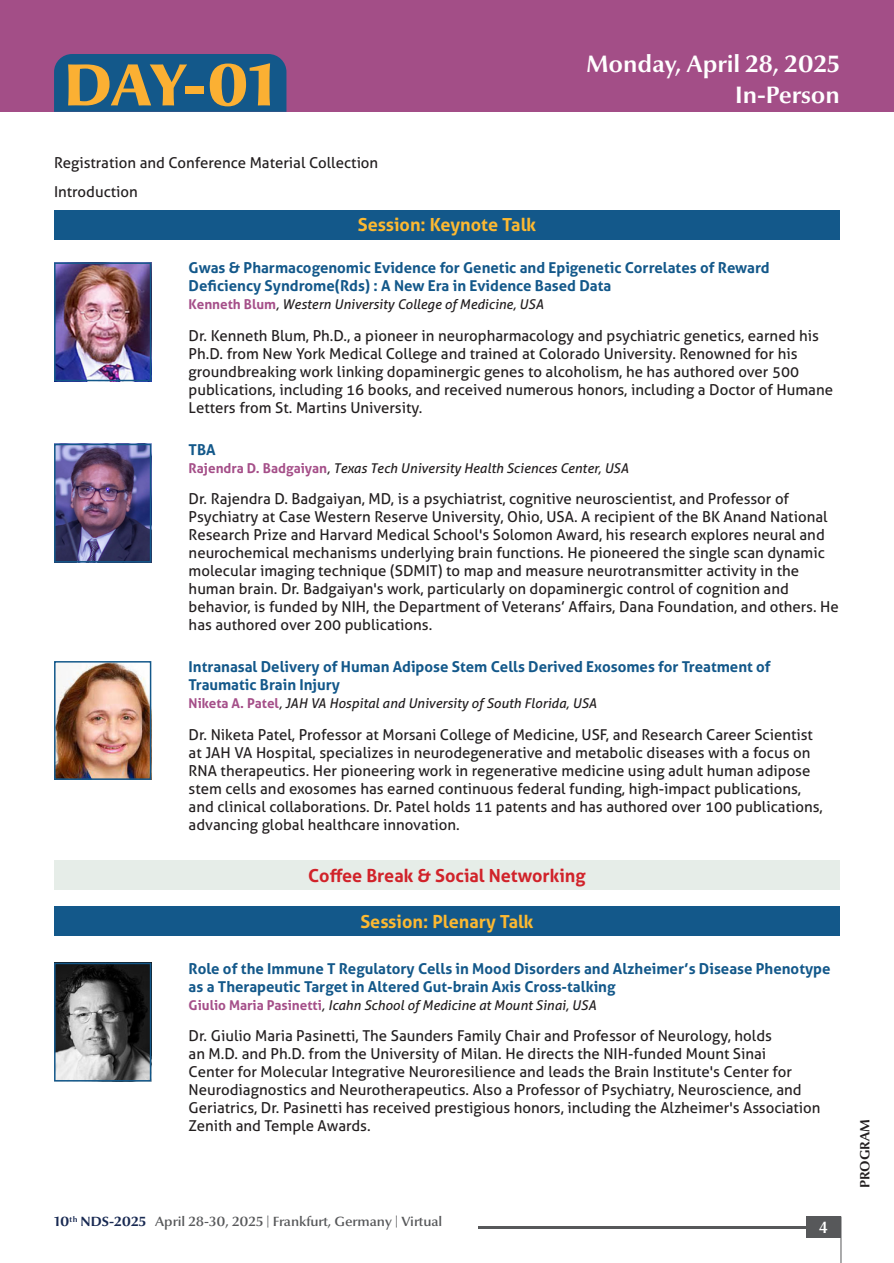
<style>
.page{position:relative;width:894px;height:1263px;background:#fff}
.page>*{position:absolute;margin:0;border:0;box-sizing:border-box;transform-origin:0 0}
.t1{font:900 60px "Optima Nova LT Pro";color:#fbb033}
.t2{font:700 24px "Optima Nova LT Pro";color:#fff}
.t3{font:700 18px "Aller";color:#fdb931}
.t4{font:700 18px "Aller";color:#d1232a}
.t5{font:700 16.5px "Optima Nova LT Pro";color:#fff;scale:.9 1}
.t6{font:15px/18px "Aller";color:#231f20}
.t7{font:700 15px/18px "Aller";color:#13588a}
.t8{font:italic 13.5px "Aller";color:#231f20}
.t9{font:600 13.5px "Optima Nova LT Pro";color:#57585a}
.t10{font:700 13.5px "Optima Nova LT Pro";color:#231f20}
.s1{font-weight:700;font-style:normal;color:#a54f89}
.s2{font-weight:700;color:#182952}
</style>
<div class="page">
<hr style="left:478px;top:1226px;width:330px;height:3px;background:#57585a">
<div style="left:805px;top:1216px;width:35px;height:21px;background:#57585a"></div>
<hr style="left:840px;top:1216px;width:1px;height:47px;background:#57585a">
<div style="left:54px;top:210px;width:785px;height:29px;background:#13588a"></div>
<div style="left:0;top:0;width:893px;height:112px;background:#a34e87"></div>
<div style="left:54px;top:54px;width:232px;height:58px;background:#13588a"></div>
<div style="left:54px;top:906px;width:785px;height:30px;background:#13588a"></div>
<div style="left:54px;top:860px;width:785px;height:30px;background:#e6ede8"></div>
<img style="left:57px;top:965px;width:91px;height:113px">
<div style="left:54px;top:962px;width:97px;height:119px;border:2px solid #13588a"></div>
<img style="left:57px;top:664px;width:91px;height:113px">
<div style="left:54px;top:661px;width:97px;height:119px;border:2px solid #13588a"></div>
<img style="left:57px;top:447px;width:91px;height:112px">
<div style="left:54px;top:444px;width:97px;height:118px;border:2px solid #13588a"></div>
<img style="left:57px;top:265px;width:91px;height:113px">
<div style="left:54px;top:262px;width:97px;height:119px;border:2px solid #13588a"></div>
<p class="t1" style="left:64px;top:47px;width:214px">DAY-01</p>
<p class="t6" style="left:54px;top:153px;width:325px">Registration and Conference Material Collection</p>
<p class="t6" style="left:54px;top:182px;width:85px">Introduction</p>
<p class="t3" style="left:358px;top:213px;width:180px">Session: Keynote Talk</p>
<p class="t2" style="left:586px;top:49px;width:255px">Monday, April 28, 2025</p>
<p class="t2" style="left:734px;top:80px;width:106px">In-Person</p>
<p class="t7" style="left:188px;top:259px;width:582px">Gwas &amp; Pharmacogenomic Evidence for Genetic and Epigenetic Correlates of Reward<br>Deficiency Syndrome(Rds) : A New Era in Evidence Based Data</p>
<p class="t8" style="left:188px;top:296px;width:356px"><span class="s1">Kenneth Blum</span>, Western University College of Medicine, USA</p>
<p class="t6" style="left:188px;top:327px;width:645px">Dr. Kenneth Blum, Ph.D., a pioneer in neuropharmacology and psychiatric genetics, earned his Ph.D. from New York Medical College and trained at Colorado University. Renowned for his groundbreaking work linking dopaminergic genes to alcoholism, he has authored over 500 publications, including 16 books, and received numerous honors, including a Doctor of Humane Letters from St. Martins University.</p>
<p class="t7" style="left:188px;top:440px;width:29px">TBA</p>
<p class="t8" style="left:188px;top:460px;width:441px"><span class="s1">Rajendra D. Badgaiyan</span>, Texas Tech University Health Sciences Center, USA</p>
<p class="t6" style="left:188px;top:490px;width:651px">Dr. Rajendra D. Badgaiyan, MD, is a psychiatrist, cognitive neuroscientist, and Professor of Psychiatry at Case Western Reserve University, Ohio, USA. A recipient of the BK Anand National Research Prize and Harvard Medical School's Solomon Award, his research explores neural and neurochemical mechanisms underlying brain functions. He pioneered the single scan dynamic molecular imaging technique (SDMIT) to map and measure neurotransmitter activity in the human brain. Dr. Badgaiyan's work, particularly on dopaminergic control of cognition and behavior, is funded by NIH, the Department of Veterans’ Affairs, Dana Foundation, and others. He has authored over 200 publications.</p>
<p class="t7" style="left:188px;top:657px;width:583px">Intranasal Delivery of Human Adipose Stem Cells Derived Exosomes for Treatment of<br>Traumatic Brain Injury</p>
<p class="t8" style="left:188px;top:695px;width:409px"><span class="s1">Niketa A. Patel</span>, JAH VA Hospital and University of South Florida, USA</p>
<p class="t6" style="left:188px;top:725px;width:635px">Dr. Niketa Patel, Professor at Morsani College of Medicine, USF, and Research Career Scientist at JAH VA Hospital, specializes in neurodegenerative and metabolic diseases with a focus on RNA therapeutics. Her pioneering work in regenerative medicine using adult human adipose stem cells and exosomes has earned continuous federal funding, high-impact publications, and clinical collaborations. Dr. Patel holds 11 patents and has authored over 100 publications, advancing global healthcare innovation.</p>
<p class="t4" style="left:308px;top:864px;width:279px">Coffee Break &amp; Social Networking</p>
<p class="t3" style="left:360px;top:910px;width:175px">Session: Plenary Talk</p>
<p class="t7" style="left:188px;top:959px;width:643px">Role of the Immune T Regulatory Cells in Mood Disorders and Alzheimer’s Disease Phenotype as a Therapeutic Target in Altered Gut-brain Axis Cross-talking</p>
<p class="t8" style="left:188px;top:996px;width:409px"><span class="s1">Giulio Maria Pasinetti</span>, Icahn School of Medicine at Mount Sinai, USA</p>
<p class="t6" style="left:188px;top:1027px;width:633px">Dr. Giulio Maria Pasinetti, The Saunders Family Chair and Professor of Neurology, holds<br>an M.D. and Ph.D. from the University of Milan. He directs the NIH-funded Mount Sinai<br>Center for Molecular Integrative Neuroresilience and leads the Brain Institute's Center for Neurodiagnostics and Neurotherapeutics. Also a Professor of Psychiatry, Neuroscience, and Geriatrics, Dr. Pasinetti has received prestigious honors, including the Alzheimer's Association Zenith and Temple Awards.</p>
<p class="t9" style="left:55px;top:1213px;width:389px"><span class="s2">10</span><sup>th</sup> <span class="s2">NDS-2025</span> April 28-30, 2025 | Frankfurt, Germany | Virtual</p>
<p class="t5" style="left:818px;top:1217px;width:11px">4</p>
<p class="t10" style="left:856px;top:1188px;width:71px;rotate:-90deg">PROGRAM</p>
</div>
